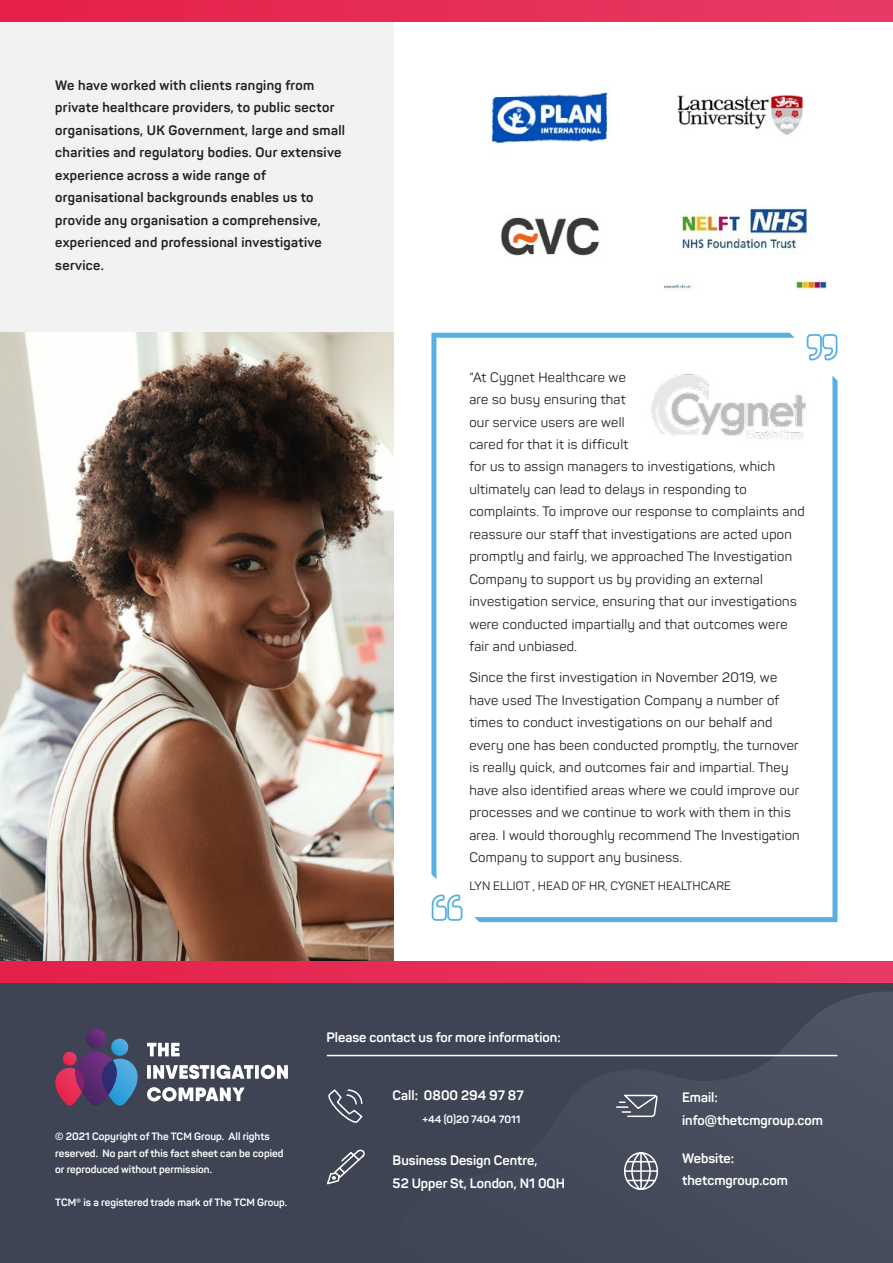
<style>
.page{position:relative;width:893px;height:1263px;background:#fff}
.page>*{position:absolute;margin:0;border:0;box-sizing:border-box;transform-origin:0 0}
.t1{font:13.5px/22.5px "Panton";letter-spacing:.025em;color:#202121}
.t2{font:700 13.5px/22.5px "Panton";letter-spacing:.025em;color:#202121}
.t3{font:700 13.5px/22.5px "Panton";color:#fff}
.t4{font:12px "Panton";letter-spacing:.01em;color:#202121}
.t5{font:700 10.5px/16.5px "Panton";color:#fff}
</style>
<div class="page">
<div style="left:0;top:21px;width:394px;height:312px;background:#f2f2f2"></div>
<svg style="left:431px;top:333px;width:407px;height:589px"></svg>
<div style="left:0;top:0;width:893px;height:21px;background:linear-gradient(to right,#e52049,#e73b65)"></div>
<img style="left:491px;top:92px;width:120px;height:52px">
<img style="left:677px;top:94px;width:126px;height:41px">
<img style="left:501px;top:217px;width:98px;height:39px">
<img style="left:664px;top:206px;width:163px;height:84px">
<img style="left:647px;top:372px;width:163px;height:70px">
<img style="left:0;top:333px;width:394px;height:628px">
<div style="left:0;top:982px;width:893px;height:281px;background:#3e4454"></div>
<svg style="left:328px;top:1089px;width:35px;height:34px"></svg>
<hr style="left:327px;top:1055px;width:510px;height:1px;background:#fff">
<svg style="left:327px;top:1149px;width:38px;height:36px"></svg>
<div style="left:0;top:961px;width:893px;height:21px;background:linear-gradient(to right,#e52049,#e73b65)"></div>
<svg style="left:147px;top:1043px;width:33px;height:13px"></svg>
<svg style="left:147px;top:1065px;width:4px;height:14px"></svg>
<svg style="left:153px;top:1065px;width:56px;height:14px"></svg>
<svg style="left:211px;top:1065px;width:4px;height:14px"></svg>
<svg style="left:216px;top:1065px;width:37px;height:14px"></svg>
<svg style="left:255px;top:1065px;width:4px;height:14px"></svg>
<svg style="left:261px;top:1065px;width:27px;height:14px"></svg>
<svg style="left:147px;top:1087px;width:98px;height:14px"></svg>
<svg style="left:55px;top:1029px;width:83px;height:76px"></svg>
<svg style="left:375px;top:992px;width:518px;height:220px"></svg>
<p class="t2" style="left:55px;top:73px;width:291px">We have worked with clients ranging from private healthcare providers, to public sector organisations, UK Government, large and small charities and regulatory bodies. Our extensive experience across a wide range of organisational backgrounds enables us to provide any organisation a comprehensive, experienced and professional investigative service.</p>
<p class="t1" style="left:469px;top:366px;width:337px">“At Cygnet Healthcare we<br>are so busy ensuring that<br>our service users are well<br>cared for that it is difficult<br>for us to assign managers to investigations, which ultimately can lead to delays in responding to complaints. To improve our response to complaints and reassure our staff that investigations are acted upon promptly and fairly, we approached The Investigation Company to support us by providing an external investigation service, ensuring that our investigations were conducted impartially and that outcomes were fair and unbiased.</p>
<p class="t1" style="left:469px;top:666px;width:332px">Since the first investigation in November 2019, we have used The Investigation Company a number of times to conduct investigations on our behalf and every one has been conducted promptly, the turnover is really quick, and outcomes fair and impartial. They have also identified areas where we could improve our processes and we continue to work with them in this area. I would thoroughly recommend The Investigation Company to support any business.</p>
<p class="t4" style="left:469px;top:879px;width:263px">LYN ELLIOT , HEAD OF HR, CYGNET HEALTHCARE</p>
<p class="t5" style="left:55px;top:1128px;width:230px">© 2021 Copyright of The TCM Group. All rights reserved. No part of this fact sheet can be copied or reproduced without permission.</p>
<p class="t5" style="left:55px;top:1194px;width:234px">TCM® is a registered trade mark of The TCM Group.</p>
<p class="t3" style="left:326px;top:1026px;width:236px">Please contact us for more information:</p>
<p class="t3" style="left:393px;top:1084px;width:133px">Call: 0800 294 97 87</p>
<p class="t5" style="left:422px;top:1111px;width:99px">+44 (0)20 7404 7011</p>
<p class="t3" style="left:393px;top:1149px;width:174px">Business Design Centre,<br>52 Upper St, London, N1 0QH</p>
<p class="t3" style="left:682px;top:1086px;width:142px">Email: info@thetcmgroup.com</p>
<p class="t3" style="left:682px;top:1146px;width:107px">Website: thetcmgroup.com</p>
</div>
